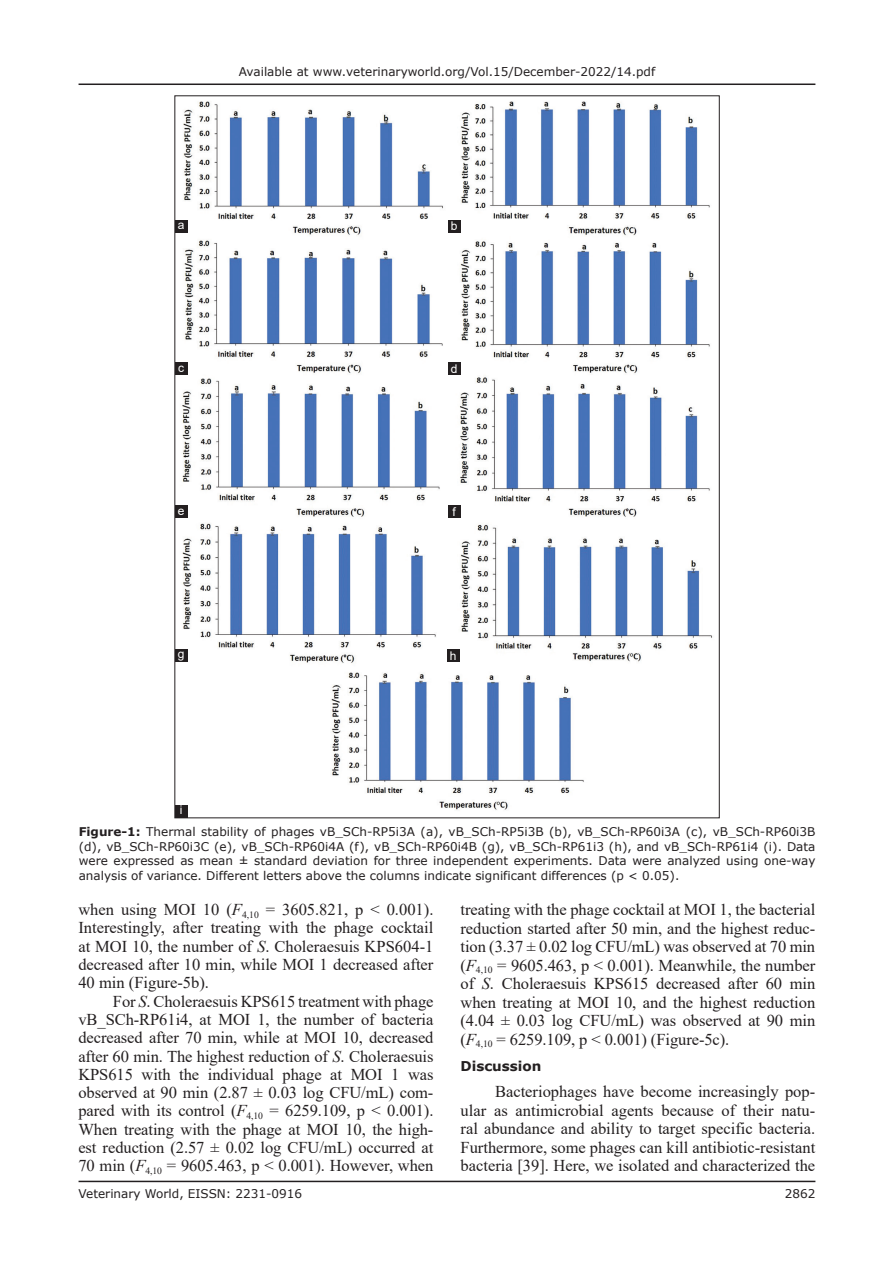
<style>
.page{position:relative;width:894px;height:1263px;background:#fff}
.page>*{position:absolute;margin:0;border:0;box-sizing:border-box;transform-origin:0 0}
.TX{font:16.5px/18.3px "Times New Roman";letter-spacing:-.005em;color:#231f20;text-align:justify}
.t1{font:700 13.5px "Verdana";color:#231f20}
.FGC{font:12px/14.5px "Verdana";color:#231f20;text-align:justify}
.LABEL{font:12px "Arial";color:#fff}
.s1{font-weight:700}
.s2{font-style:italic}
</style>
<div class="page">
<hr style="left:78px;top:1180px;width:737px;height:2px;background:#231f20">
<hr style="left:78px;top:83px;width:737px;height:2px;background:#231f20">
<img style="left:176px;top:101px;width:537px;height:715px">
<div style="left:447px;top:362px;width:13px;height:13px;background:#231f20"></div>
<div style="left:446px;top:649px;width:13px;height:13px;background:#231f20"></div>
<div style="left:174px;top:362px;width:13px;height:13px;background:#231f20"></div>
<div style="left:174px;top:649px;width:13px;height:13px;background:#231f20"></div>
<div style="left:174px;top:805px;width:13px;height:13px;background:#231f20"></div>
<div style="left:447px;top:220px;width:13px;height:12px;background:#231f20"></div>
<div style="left:447px;top:505px;width:13px;height:13px;background:#231f20"></div>
<div style="left:174px;top:220px;width:13px;height:12px;background:#231f20"></div>
<div style="left:174px;top:505px;width:13px;height:13px;background:#231f20"></div>
<p class="FGC" style="left:238px;top:64px;width:418px">Available at www.veterinaryworld.org/Vol.15/December-2022/14.pdf</p>
<p class="LABEL" style="left:178px;top:217px;width:8px">a</p>
<p class="LABEL" style="left:450px;top:218px;width:8px">b</p>
<p class="LABEL" style="left:178px;top:359px;width:7px">c</p>
<p class="LABEL" style="left:450px;top:360px;width:8px">d</p>
<p class="LABEL" style="left:178px;top:502px;width:8px">e</p>
<p class="LABEL" style="left:452px;top:503px;width:5px">f</p>
<p class="LABEL" style="left:178px;top:645px;width:8px">g</p>
<p class="LABEL" style="left:449px;top:647px;width:8px">h</p>
<p class="LABEL" style="left:180px;top:801px;width:4px">i</p>
<p class="FGC" style="left:79px;top:824px;width:738px"><span class="s1">Figure-1:</span> Thermal stability of phages vB_SCh-RP5i3A (a), vB_SCh-RP5i3B (b), vB_SCh-RP60i3A (c), vB_SCh-RP60i3B (d), vB_SCh-RP60i3C (e), vB_SCh-RP60i4A (f), vB_SCh-RP60i4B (g), vB_SCh-RP61i3 (h), and vB_SCh-RP61i4 (i). Data were expressed as mean ± standard deviation for three independent experiments. Data were analyzed using one-way analysis of variance. Different letters above the columns indicate significant differences (p &lt; 0.05).</p>
<p class="TX" style="left:78px;top:900px;width:356px">when using MOI 10 (<span class="s2">F</span><sub>4,10</sub> = 3605.821, p ˂ 0.001).<br>Interestingly, after treating with the phage cocktail at MOI 10, the number of <span class="s2">S</span>. Choleraesuis KPS604-1 decreased after 10 min, while MOI 1 decreased after 40 min (Figure-5b).</p>
<p class="TX" style="left:78px;top:991px;width:356px;text-indent:34px">For <span class="s2">S</span>. Choleraesuis KPS615 treatment with phage vB_SCh-RP61i4, at MOI 1, the number of bacteria decreased after 70 min, while at MOI 10, decreased after 60 min. The highest reduction of <span class="s2">S</span>. Choleraesuis KPS615 with the individual phage at MOI 1 was observed at 90 min (2.87 ± 0.03 log CFU/mL) com&shy;pared with its control (<span class="s2">F</span><sub>4,10</sub> = 6259.109, p ˂ 0.001).<br>When treating with the phage at MOI 10, the high&shy;est reduction (2.57 ± 0.02 log CFU/mL) occurred at 70 min (<span class="s2">F</span><sub>4,10</sub> = 9605.463, p ˂ 0.001). However, when</p>
<p class="TX" style="left:460px;top:899px;width:356px">treating with the phage cocktail at MOI 1, the bacterial reduction started after 50 min, and the highest reduc&shy;tion (3.37 ± 0.02 log CFU/mL) was observed at 70 min (<span class="s2">F</span><sub>4,10</sub> = 9605.463, p ˂ 0.001). Meanwhile, the number of <span class="s2">S</span>. Choleraesuis KPS615 decreased after 60 min when treating at MOI 10, and the highest reduction (4.04 ± 0.03 log CFU/mL) was observed at 90 min (<span class="s2">F</span><sub>4,10</sub> = 6259.109, p ˂ 0.001) (Figure-5c).</p>
<h1 class="t1" style="left:460px;top:1056px;width:82px">Discussion</h1>
<p class="TX" style="left:460px;top:1082px;width:356px;text-indent:34px">Bacteriophages have become increasingly pop&shy;ular as antimicrobial agents because of their natu&shy;ral abundance and ability to target specific bacteria.<br>Furthermore, some phages can kill antibiotic-resistant bacteria [39]. Here, we isolated and characterized the</p>
<p class="FGC" style="left:78px;top:1186px;width:225px">Veterinary World, EISSN: 2231-0916</p>
<p class="FGC" style="left:784px;top:1186px;width:32px">2862</p>
</div>
